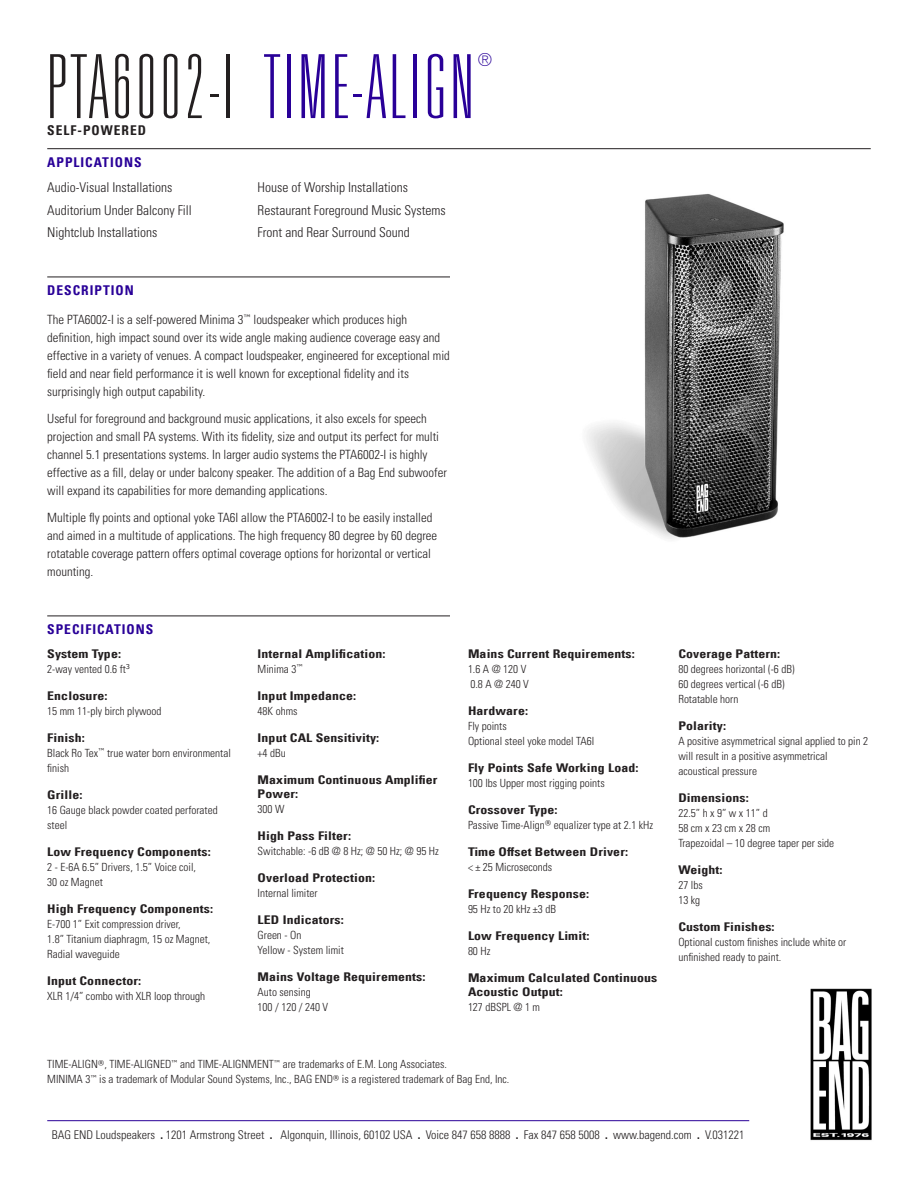
<style>
.page{position:relative;width:918px;height:1188px;background:#fff}
.page>*{position:absolute;margin:0;border:0;box-sizing:border-box;transform-origin:0 0}
.Product_Header{font:100 ultra-condensed 88.5px "Univers LT Std";letter-spacing:.05em;color:#290098}
.Product_Header-2{font:100 ultra-condensed 18px "Univers LT Std";color:#290098}
.Applications_Body_Te{font:300 condensed 13.5px "Univers LT Std";color:#231f20}
.Main_Header_Divider{font:13.5px "Univers Com 67 Bold Cond";letter-spacing:.075em;color:#290098}
.Product_Header-3{font:13.5px "Univers Com 67 Bold Cond";letter-spacing:.075em;color:#231f20}
.Description_Body_Tex{font:300 condensed 12.75px/18px "Univers LT Std";color:#231f20}
.Quick_Specs_Header{font:12px/13.5px "Univers Com 67 Bold Cond";letter-spacing:.01em;color:#231f20;scale:1.15 1}
.t1{font:300 condensed 12px "Univers LT Std";color:#231f20}
.Quick_Specs_Body_Tex{font:300 condensed 11.25px/15px "Univers LT Std";color:#231f20}
.s1{color:#231f20}
.s2{font-family:"Univers Com 67 Bold Cond";font-weight:400;font-stretch:normal}
</style>
<div class="page">
<hr style="left:47px;top:1120px;width:702px;height:1px;background:#290098">
<img style="left:810px;top:988px;width:62px;height:153px">
<img style="left:586px;top:194px;width:198px;height:345px">
<hr style="left:47px;top:148px;width:824px;height:1px;background:#231f20">
<hr style="left:47px;top:277px;width:403px;height:1px;background:#231f20">
<hr style="left:47px;top:616px;width:403px;height:1px;background:#231f20">
<p class="Product_Header" style="left:47px;top:42px;width:428px"><span class="s1">PTA6002-I</span> TIME-ALIGN</p>
<p class="Product_Header-2" style="left:478px;top:50px;width:16px">®</p>
<p class="Product_Header-3" style="left:47px;top:121px;width:100px">SELF-POWERED</p>
<p class="Main_Header_Divider" style="left:47px;top:154px;width:96px">APPLICATIONS</p>
<p class="Applications_Body_Te" style="left:47px;top:179px;width:127px">Audio-Visual Installations</p>
<p class="Applications_Body_Te" style="left:47px;top:202px;width:146px">Auditorium Under Balcony Fill</p>
<p class="Applications_Body_Te" style="left:47px;top:224px;width:112px">Nightclub Installations</p>
<p class="Applications_Body_Te" style="left:258px;top:179px;width:152px">House of Worship Installations</p>
<p class="Applications_Body_Te" style="left:258px;top:202px;width:190px">Restaurant Foreground Music Systems</p>
<p class="Applications_Body_Te" style="left:258px;top:224px;width:154px">Front and Rear Surround Sound</p>
<p class="Main_Header_Divider" style="left:47px;top:282px;width:88px">DESCRIPTION</p>
<p class="Description_Body_Tex" style="left:47px;top:311px;width:404px">The PTA6002-I is a self-powered Minima 3<sup>™</sup> loudspeaker which produces high definition, high impact sound over its wide angle making audience coverage easy and effective in a variety of venues. A compact loudspeaker, engineered for exceptional mid field and near field performance it is well known for exceptional fidelity and its surprisingly high output capability.</p>
<p class="Description_Body_Tex" style="left:47px;top:410px;width:401px">Useful for foreground and background music applications, it also excels for speech projection and small PA systems. With its fidelity, size and output its perfect for multi channel 5.1 presentations systems. In larger audio systems the PTA6002-I is highly effective as a fill, delay or under balcony speaker. The addition of a Bag End subwoofer will expand its capabilities for more demanding applications.</p>
<p class="Description_Body_Tex" style="left:47px;top:509px;width:392px">Multiple fly points and optional yoke TA6I allow the PTA6002-I to be easily installed and aimed in a multitude of applications. The high frequency 80 degree by 60 degree rotatable coverage pattern offers optimal coverage options for horizontal or vertical mounting.</p>
<p class="Main_Header_Divider" style="left:47px;top:621px;width:108px">SPECIFICATIONS</p>
<p class="Quick_Specs_Header" style="left:47px;top:647px;width:66px">System Type:</p>
<p class="Quick_Specs_Body_Tex" style="left:47px;top:662px;width:84px">2-way vented 0.6 ft<sup>3</sup></p>
<p class="Quick_Specs_Header" style="left:47px;top:689px;width:54px">Enclosure:</p>
<p class="Quick_Specs_Body_Tex" style="left:47px;top:704px;width:116px">15 mm 11-ply birch plywood</p>
<p class="Quick_Specs_Header" style="left:47px;top:731px;width:34px">Finish:</p>
<p class="Quick_Specs_Body_Tex" style="left:47px;top:746px;width:185px">Black Ro Tex<sup>™</sup> true water born environmental finish</p>
<p class="Quick_Specs_Header" style="left:47px;top:788px;width:32px">Grille:</p>
<p class="Quick_Specs_Body_Tex" style="left:47px;top:803px;width:172px">16 Gauge black powder coated perforated steel</p>
<p class="Quick_Specs_Header" style="left:47px;top:845px;width:144px">Low Frequency Components:</p>
<p class="Quick_Specs_Body_Tex" style="left:47px;top:860px;width:150px">2 - E-6A 6.5” Drivers, 1.5” Voice coil,</p>
<p class="Quick_Specs_Body_Tex" style="left:47px;top:875px;width:57px">30 oz Magnet</p>
<p class="Quick_Specs_Header" style="left:47px;top:902px;width:146px">High Frequency Components:</p>
<p class="Quick_Specs_Body_Tex" style="left:47px;top:917px;width:135px">E-700 1” Exit compression driver,</p>
<p class="Quick_Specs_Body_Tex" style="left:47px;top:932px;width:165px">1.8” Titanium diaphragm, 15 oz Magnet,</p>
<p class="Quick_Specs_Body_Tex" style="left:47px;top:947px;width:74px">Radial waveguide</p>
<p class="Quick_Specs_Header" style="left:47px;top:974px;width:83px">Input Connector:</p>
<p class="Quick_Specs_Body_Tex" style="left:47px;top:989px;width:160px">XLR 1/4” combo with XLR loop through</p>
<p class="Quick_Specs_Header" style="left:258px;top:647px;width:113px">Internal Amplification:</p>
<p class="Quick_Specs_Body_Tex" style="left:258px;top:662px;width:47px">Minima 3<sup>™</sup></p>
<p class="Quick_Specs_Header" style="left:258px;top:689px;width:87px">Input Impedance:</p>
<p class="Quick_Specs_Body_Tex" style="left:258px;top:704px;width:41px">48K ohms</p>
<p class="Quick_Specs_Header" style="left:258px;top:731px;width:107px">Input CAL Sensitivity:</p>
<p class="Quick_Specs_Body_Tex" style="left:258px;top:746px;width:30px">+4 dBu</p>
<p class="Quick_Specs_Header" style="left:258px;top:773px;width:158px">Maximum Continuous Amplifier<br>Power:</p>
<p class="Quick_Specs_Body_Tex" style="left:258px;top:801px;width:28px">300 W</p>
<p class="Quick_Specs_Header" style="left:258px;top:829px;width:83px">High Pass Filter:</p>
<p class="Quick_Specs_Body_Tex" style="left:258px;top:843px;width:183px">Switchable: -6 dB @ 8 Hz; @ 50 Hz; @ 95 Hz</p>
<p class="Quick_Specs_Header" style="left:258px;top:871px;width:104px">Overload Protection:</p>
<p class="Quick_Specs_Body_Tex" style="left:258px;top:885px;width:61px">Internal limiter</p>
<p class="Quick_Specs_Header" style="left:258px;top:913px;width:77px">LED Indicators:</p>
<p class="Quick_Specs_Body_Tex" style="left:258px;top:927px;width:45px">Green - On</p>
<p class="Quick_Specs_Body_Tex" style="left:258px;top:942px;width:88px">Yellow - System limit</p>
<p class="Quick_Specs_Header" style="left:258px;top:970px;width:148px">Mains Voltage Requirements:</p>
<p class="Quick_Specs_Body_Tex" style="left:258px;top:984px;width:55px">Auto sensing</p>
<p class="Quick_Specs_Body_Tex" style="left:258px;top:999px;width:72px">100 / 120 / 240 V</p>
<p class="Quick_Specs_Header" style="left:468px;top:647px;width:147px">Mains Current Requirements:</p>
<p class="Quick_Specs_Body_Tex" style="left:468px;top:662px;width:60px">1.6 A @ 120 V</p>
<p class="Quick_Specs_Body_Tex" style="left:470px;top:677px;width:60px">0.8 A @ 240 V</p>
<p class="Quick_Specs_Header" style="left:468px;top:704px;width:54px">Hardware:</p>
<p class="Quick_Specs_Body_Tex" style="left:468px;top:719px;width:40px">Fly points</p>
<p class="Quick_Specs_Body_Tex" style="left:468px;top:734px;width:128px">Optional steel yoke model TA6I</p>
<p class="Quick_Specs_Header" style="left:468px;top:761px;width:150px">Fly Points Safe Working Load:</p>
<p class="Quick_Specs_Body_Tex" style="left:468px;top:776px;width:138px">100 lbs Upper most rigging points</p>
<p class="Quick_Specs_Header" style="left:468px;top:803px;width:79px">Crossover Type:</p>
<p class="Quick_Specs_Body_Tex" style="left:468px;top:818px;width:187px">Passive Time-Align<sup>®</sup> equalizer type at 2.1 kHz</p>
<p class="Quick_Specs_Header" style="left:468px;top:845px;width:141px">Time Offset Between Driver:</p>
<p class="Quick_Specs_Body_Tex" style="left:468px;top:860px;width:86px">&lt; ± 25 Microseconds</p>
<p class="Quick_Specs_Header" style="left:468px;top:887px;width:107px">Frequency Response:</p>
<p class="Quick_Specs_Body_Tex" style="left:468px;top:902px;width:90px">95 Hz to 20 kHz ±3 dB</p>
<p class="Quick_Specs_Header" style="left:468px;top:929px;width:107px">Low Frequency Limit:</p>
<p class="Quick_Specs_Body_Tex" style="left:468px;top:944px;width:24px">80 Hz</p>
<p class="Quick_Specs_Header" style="left:468px;top:971px;width:166px">Maximum Calculated Continuous<br>Acoustic Output:</p>
<p class="Quick_Specs_Body_Tex" style="left:468px;top:999px;width:74px">127 dBSPL @ 1 m</p>
<p class="Quick_Specs_Body_Tex" style="left:47px;top:1057px;width:401px">TIME-ALIGN<sup>®</sup>, TIME-ALIGNED<sup>™</sup> and TIME-ALIGNMENT<sup>™</sup> are trademarks of E.M. Long Associates.</p>
<p class="Quick_Specs_Body_Tex" style="left:47px;top:1072px;width:464px">MINIMA 3<sup>™</sup> is a trademark of Modular Sound Systems, Inc., BAG END<sup>®</sup> is a registered trademark of Bag End, Inc.</p>
<p class="Quick_Specs_Header" style="left:678px;top:647px;width:90px">Coverage Pattern:</p>
<p class="Quick_Specs_Body_Tex" style="left:678px;top:662px;width:118px">80 degrees horizontal (-6 dB)</p>
<p class="Quick_Specs_Body_Tex" style="left:678px;top:677px;width:108px">60 degrees vertical (-6 dB)</p>
<p class="Quick_Specs_Body_Tex" style="left:678px;top:692px;width:61px">Rotatable horn</p>
<p class="Quick_Specs_Header" style="left:678px;top:719px;width:43px">Polarity:</p>
<p class="Quick_Specs_Body_Tex" style="left:678px;top:734px;width:191px">A positive asymmetrical signal applied to pin 2 will result in a positive asymmetrical acoustical pressure</p>
<p class="Quick_Specs_Header" style="left:678px;top:791px;width:63px">Dimensions:</p>
<p class="Quick_Specs_Body_Tex" style="left:678px;top:806px;width:91px">22.5” h x 9” w x 11” d</p>
<p class="Quick_Specs_Body_Tex" style="left:678px;top:821px;width:93px">58 cm x 23 cm x 28 cm</p>
<p class="Quick_Specs_Body_Tex" style="left:678px;top:836px;width:157px">Trapezoidal – 10 degree taper per side</p>
<p class="Quick_Specs_Header" style="left:678px;top:863px;width:40px">Weight:</p>
<p class="Quick_Specs_Body_Tex" style="left:678px;top:878px;width:26px">27 lbs</p>
<p class="Quick_Specs_Body_Tex" style="left:678px;top:893px;width:23px">13 kg</p>
<p class="Quick_Specs_Header" style="left:678px;top:920px;width:85px">Custom Finishes:</p>
<p class="Quick_Specs_Body_Tex" style="left:678px;top:935px;width:170px">Optional custom finishes include white or unfinished ready to paint.</p>
<p class="t1" style="left:52px;top:1127px;width:694px">BAG END Loudspeakers <span class="s2">.</span> 1201 Armstrong Street <span class="s2">.</span> Algonquin, Illinois, 60102 USA <span class="s2">.</span> Voice 847 658 8888 <span class="s2">.</span> Fax 847 658 5008 <span class="s2">.</span> www.bagend.com <span class="s2">.</span> V.031221</p>
</div>
